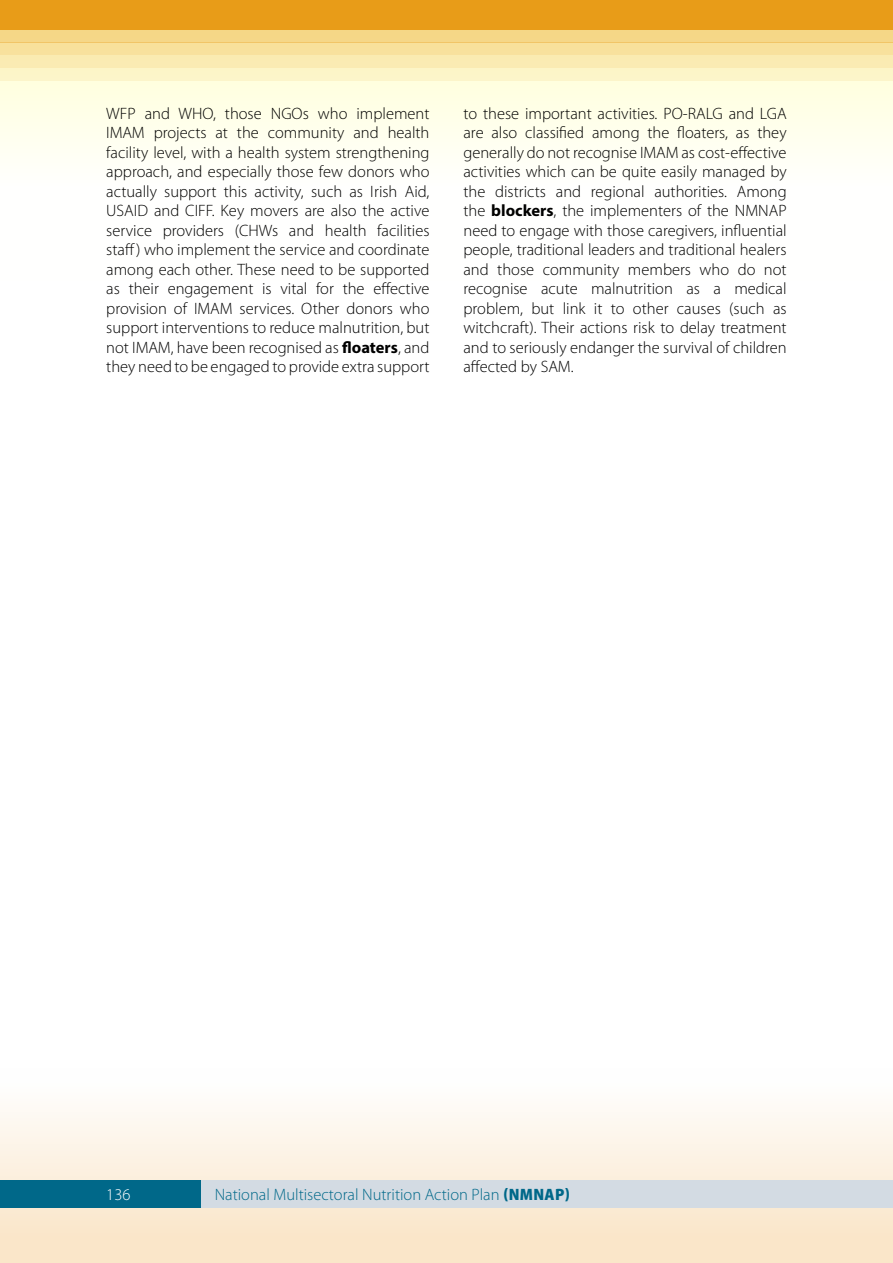
<style>
.page{position:relative;width:893px;height:1263px;background:#fff}
.page>*{position:absolute;margin:0;border:0;box-sizing:border-box;transform-origin:0 0}
.t1{font:300 16.5px/19.5px "Myriad Pro";color:#000;text-align:justify}
.t2{font:300 16.5px "Myriad Pro";color:#006889}
.t3{font:300 16.5px "Myriad Pro";color:#fff}
.s1{font-weight:700}
.s2{font-weight:900;font-stretch:semi-condensed}
</style>
<div class="page">
<svg style="left:0;top:1110px;width:893px;height:153px"></svg>
<svg style="left:0;top:81px;width:893px;height:75px;fill:#ffffe9"></svg>
<div style="left:0;top:0;width:893px;height:30px;background:#e89c18"></div>
<div style="left:0;top:68px;width:893px;height:13px;background:#fcf5c8"></div>
<div style="left:0;top:55px;width:893px;height:13px;background:#faebb3"></div>
<div style="left:0;top:43px;width:893px;height:12px;background:#f8e19c"></div>
<div style="left:0;top:30px;width:893px;height:13px;background:#f5d787"></div>
<div style="left:201px;top:1180px;width:692px;height:28px;background:#d3dbe3"></div>
<div style="left:0;top:1180px;width:201px;height:28px;background:#006889"></div>
<p class="t1" style="left:106px;top:103px;width:325px">WFP and WHO, those NGOs who implement IMAM projects at the community and health facility level, with a health system strengthening approach, and especially those few donors who actually support this activity, such as Irish Aid, USAID and CIFF. Key movers are also the active service providers (CHWs and health facilities staff) who implement the service and coordinate among each other. These need to be supported as their engagement is vital for the effective provision of IMAM services. Other donors who support interventions to reduce malnutrition, but not IMAM, have been recognised as <span class="s1">floaters</span>, and they need to be engaged to provide extra support</p>
<p class="t1" style="left:463px;top:103px;width:325px">to these important activities. PO-RALG and LGA are also classified among the floaters, as they generally do not recognise IMAM as cost-effective activities which can be quite easily managed by the districts and regional authorities. Among the <span class="s1">blockers</span>, the implementers of the NMNAP need to engage with those caregivers, influential people, traditional leaders and traditional healers and those community members who do not recognise acute malnutrition as a medical problem, but link it to other causes (such as witchcraft). Their actions risk to delay treatment and to seriously endanger the survival of children affected by SAM.</p>
<p class="t3" style="left:106px;top:1185px;width:26px">136</p>
<p class="t2" style="left:215px;top:1184px;width:357px">National Multisectoral Nutrition Action Plan <span class="s2">(NMNAP)</span></p>
</div>
